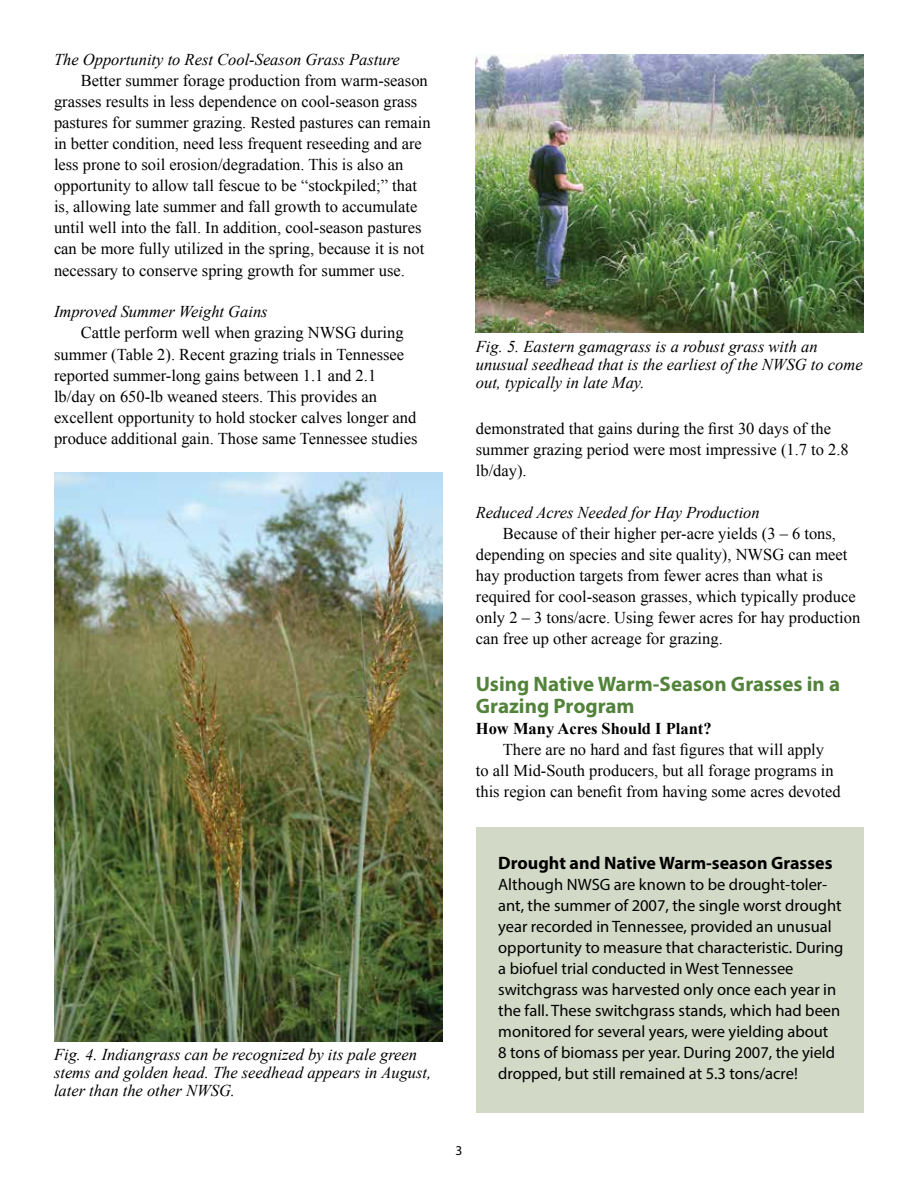
<style>
.page{position:relative;width:918px;height:1188px;background:#fff}
.page>*{position:absolute;margin:0;border:0;box-sizing:border-box;transform-origin:0 0}
.t1{font:700 21px/21.6px "Myriad Pro";color:#53833b}
.t2{font:700 18px "Myriad Pro";color:#000}
.t3{font:16.5px/21px "Times New Roman";color:#000}
.t4{font:16.5px/21px "Myriad Pro";color:#000}
.t5{font:italic 16.5px/18px "Times New Roman";color:#000}
.t6{font:700 16.5px "Times New Roman";color:#000}
.t7{font:13.5px "Myriad Pro";color:#000}
</style>
<div class="page">
<div style="left:477px;top:827px;width:387px;height:286px;background:#d3d9c7"></div>
<img style="left:54px;top:472px;width:388px;height:570px">
<img style="left:476px;top:54px;width:388px;height:279px">
<p class="t5" style="left:54px;top:51px;width:347px">The Opportunity to Rest Cool-Season Grass Pasture</p>
<p class="t3" style="left:54px;top:70px;width:378px;text-indent:27px">Better summer forage production from warm-season grasses results in less dependence on cool-season grass pastures for summer grazing. Rested pastures can remain in better condition, need less frequent reseeding and are less prone to soil erosion/degradation. This is also an opportunity to allow tall fescue to be “stockpiled;” that is, allowing late summer and fall growth to accumulate until well into the fall. In addition, cool-season pastures can be more fully utilized in the spring, because it is not necessary to conserve spring growth for summer use.</p>
<p class="t5" style="left:54px;top:303px;width:215px">Improved Summer Weight Gains</p>
<p class="t3" style="left:54px;top:322px;width:365px;text-indent:27px">Cattle perform well when grazing NWSG during summer (Table 2). Recent grazing trials in Tennessee reported summer-long gains between 1.1 and 2.1 lb/day on 650-lb weaned steers. This provides an excellent opportunity to hold stocker calves longer and produce additional gain. Those same Tennessee studies</p>
<p class="t5" style="left:54px;top:1045px;width:379px">Fig. 4. Indiangrass can be recognized by its pale green stems and golden head. The seedhead appears in August, later than the other NWSG.</p>
<p class="t5" style="left:476px;top:337px;width:388px">Fig. 5. Eastern gamagrass is a robust grass with an unusual seedhead that is the earliest of the NWSG to come out, typically in late May.</p>
<p class="t3" style="left:476px;top:418px;width:375px">demonstrated that gains during the first 30 days of the summer grazing period were most impressive (1.7 to 2.8 lb/day).</p>
<p class="t5" style="left:476px;top:503px;width:285px">Reduced Acres Needed for Hay Production</p>
<p class="t3" style="left:476px;top:523px;width:386px;text-indent:27px">Because of their higher per-acre yields (3 – 6 tons, depending on species and site quality), NWSG can meet hay production targets from fewer acres than what is required for cool-season grasses, which typically produce only 2 – 3 tons/acre. Using fewer acres for hay production can free up other acreage for grazing.</p>
<p class="t1" style="left:476px;top:673px;width:366px">Using Native Warm-Season Grasses in a<br>Grazing Program</p>
<p class="t6" style="left:476px;top:717px;width:237px">How Many Acres Should I Plant?</p>
<p class="t3" style="left:476px;top:739px;width:366px;text-indent:27px">There are no hard and fast figures that will apply to all Mid-South producers, but all forage programs in this region can benefit from having some acres devoted</p>
<p class="t2" style="left:498px;top:851px;width:336px">Drought and Native Warm-season Grasses</p>
<p class="t4" style="left:498px;top:874px;width:347px">Although NWSG are known to be drought-toler&shy;ant, the summer of 2007, the single worst drought year recorded in Tennessee, provided an unusual opportunity to measure that characteristic. During a biofuel trial conducted in West Tennessee switchgrass was harvested only once each year in the fall. These switchgrass stands, which had been monitored for several years, were yielding about<br>8 tons of biomass per year. During 2007, the yield dropped, but still remained at 5.3 tons/acre!</p>
<p class="t7" style="left:456px;top:1142px;width:8px">3</p>
</div>
